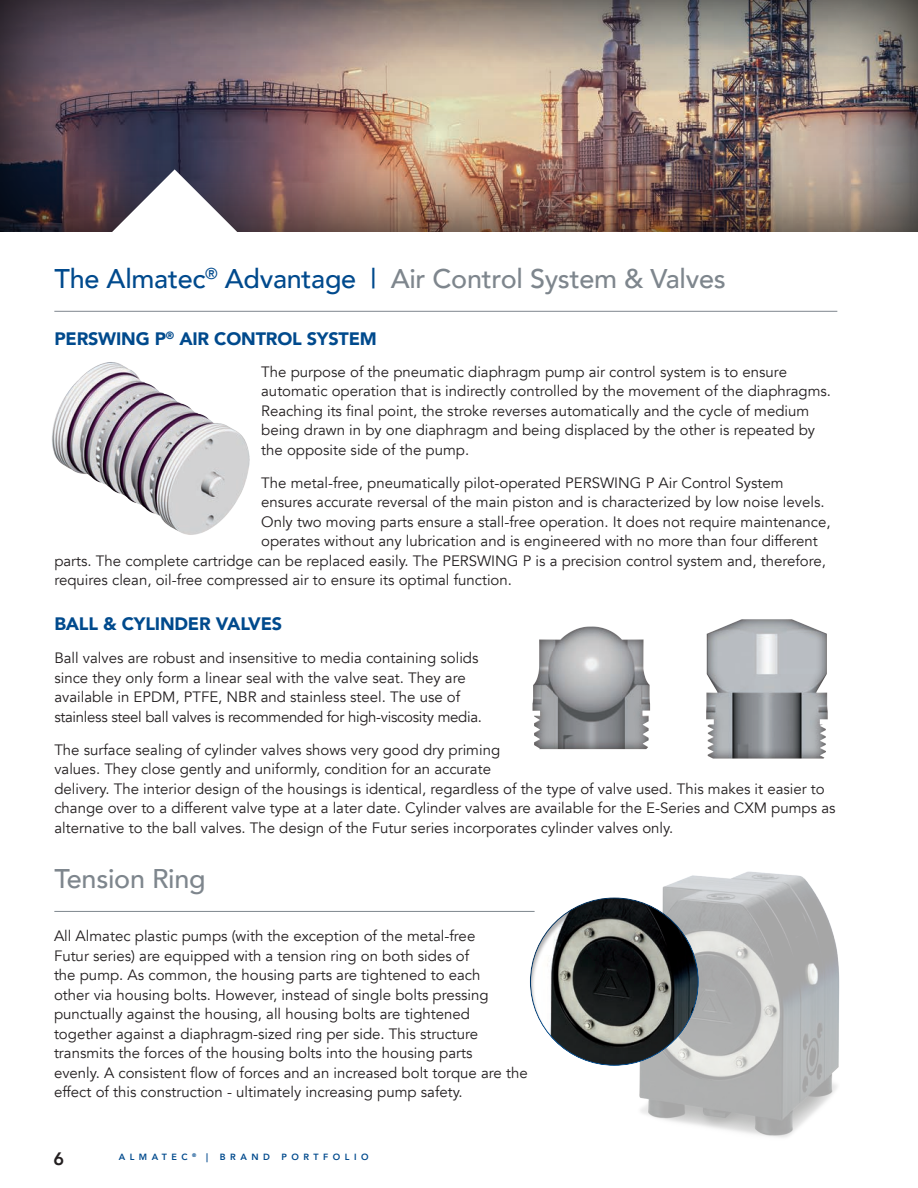
<style>
.page{position:relative;width:918px;height:1188px;background:#fff}
.page>*{position:absolute;margin:0;border:0;box-sizing:border-box;transform-origin:0 0}
.t1{font:500 27px "Avenir";letter-spacing:-.01em;color:#7e868d}
.t2{font:900 18px "Avenir";letter-spacing:-.01em;color:#004a8d}
.t3{font:800 18px "Avenir";color:#231f20}
.t4{font:15px/19.5px "Avenir";color:#231f20}
.t5{font:800 9px "Avenir";letter-spacing:.5em;color:#004a8d}
.s1{color:#004a8d}
</style>
<div class="page">
<img style="left:0;top:0;width:918px;height:232px">
<svg style="left:103px;top:169px;width:143px;height:142px"></svg>
<hr style="left:54px;top:311px;width:783px;height:1px;background:#7e868d">
<hr style="left:54px;top:911px;width:481px;height:1px;background:#7e868d">
<img style="left:52px;top:362px;width:198px;height:173px">
<div style="left:506px;top:603px;width:172px;height:172px;background:#231f20;opacity:.75"></div>
<div style="left:681px;top:603px;width:173px;height:172px;background:#231f20;opacity:.75"></div>
<img style="left:639px;top:871px;width:201px;height:267px">
<div style="left:529px;top:896px;width:172px;height:171px;background:#231f20;opacity:.35"></div>
<h1 class="t1" style="left:55px;top:256px;width:673px"><span class="s1">The Almatec</span><sup>®</sup> <span class="s1">Advantage |</span> Air Control System &amp; Valves</h1>
<p class="t2" style="left:54px;top:324px;width:324px">PERSWING P<sup>®</sup> AIR CONTROL SYSTEM</p>
<p class="t4" style="left:261px;top:362px;width:571px">The purpose of the pneumatic diaphragm pump air control system is to ensure automatic operation that is indirectly controlled by the movement of the diaphragms.<br>Reaching its final point, the stroke reverses automatically and the cycle of medium being drawn in by one diaphragm and being displaced by the other is repeated by the opposite side of the pump.</p>
<p class="t4" style="left:261px;top:473px;width:524px">The metal-free, pneumatically pilot-operated PERSWING P Air Control System</p>
<p class="t4" style="left:261px;top:493px;width:565px">ensures accurate reversal of the main piston and is characterized by low noise levels.</p>
<p class="t4" style="left:261px;top:512px;width:571px">Only two moving parts ensure a stall-free operation. It does not require maintenance,</p>
<p class="t4" style="left:261px;top:532px;width:558px">operates without any lubrication and is engineered with no more than four different</p>
<p class="t4" style="left:54px;top:551px;width:773px">parts. The complete cartridge can be replaced easily. The PERSWING P is a precision control system and, therefore,</p>
<p class="t4" style="left:54px;top:571px;width:459px">requires clean, oil-free compressed air to ensure its optimal function.</p>
<p class="t2" style="left:54px;top:609px;width:229px">BALL &amp; CYLINDER VALVES</p>
<p class="t4" style="left:54px;top:649px;width:429px">Ball valves are robust and insensitive to media containing solids since they only form a linear seal with the valve seat. They are available in EPDM, PTFE, NBR and stainless steel. The use of stainless steel ball valves is recommended for high-viscosity media.</p>
<p class="t4" style="left:54px;top:740px;width:783px">The surface sealing of cylinder valves shows very good dry priming<br>values. They close gently and uniformly, condition for an accurate<br>delivery. The interior design of the housings is identical, regardless of the type of valve used. This makes it easier to change over to a different valve type at a later date. Cylinder valves are available for the E-Series and CXM pumps as alternative to the ball valves. The design of the Futur series incorporates cylinder valves only.</p>
<h1 class="t1" style="left:55px;top:856px;width:153px">Tension Ring</h1>
<p class="t4" style="left:54px;top:927px;width:475px">All Almatec plastic pumps (with the exception of the metal-free<br>Futur series) are equipped with a tension ring on both sides of<br>the pump. As common, the housing parts are tightened to each<br>other via housing bolts. However, instead of single bolts pressing punctually against the housing, all housing bolts are tightened together against a diaphragm-sized ring per side. This structure transmits the forces of the housing bolts into the housing parts<br>evenly. A consistent flow of forces and an increased bolt torque are the effect of this construction - ultimately increasing pump safety.</p>
<p class="t3" style="left:54px;top:1145px;width:12px">6</p>
<p class="t5" style="left:119px;top:1149px;width:91px">ALMATEC <sup>®</sup> |</p>
<p class="t5" style="left:220px;top:1149px;width:51px">BRAND</p>
<p class="t5" style="left:282px;top:1149px;width:89px">PORTFOLIO</p>
</div>
